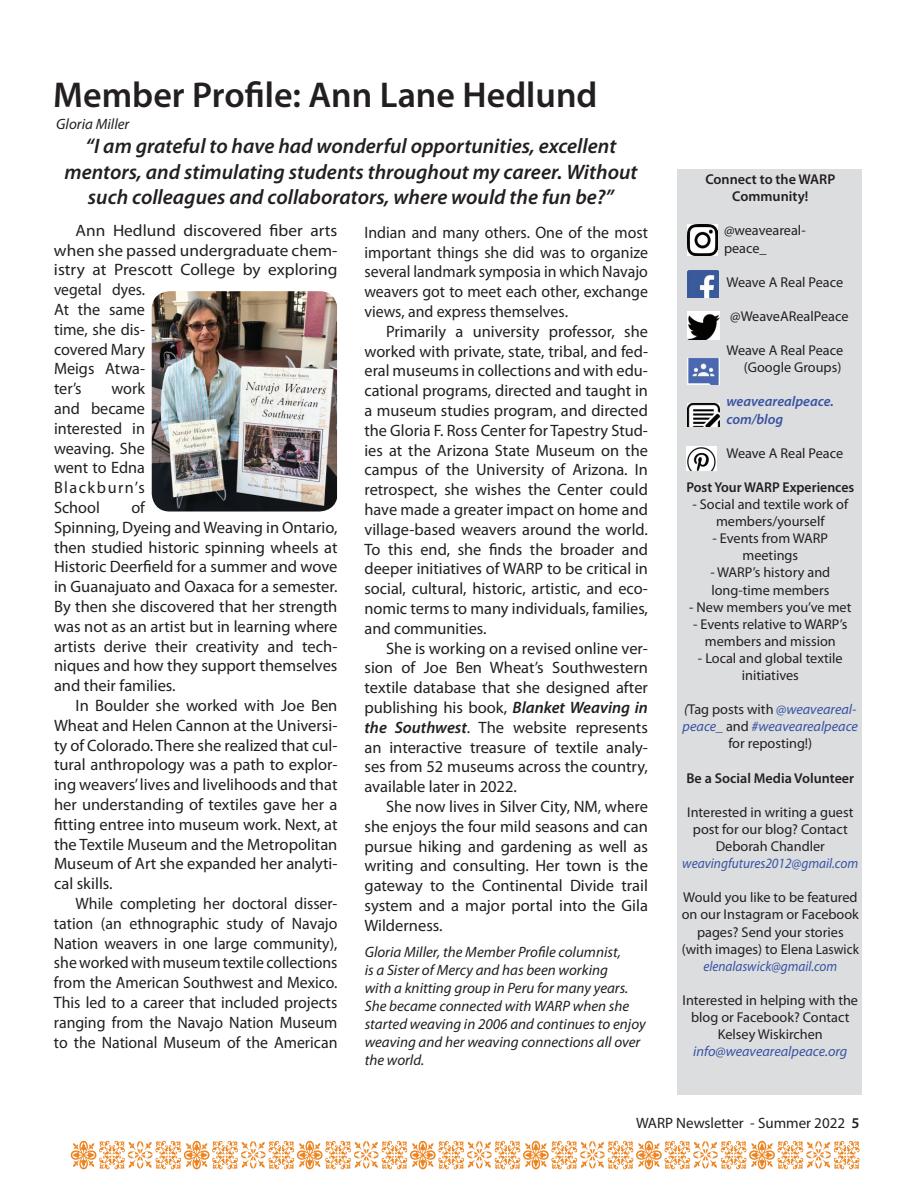
<style>
.page{position:relative;width:918px;height:1188px;background:#fff}
.page>*{position:absolute;margin:0;border:0;box-sizing:border-box;transform-origin:0 0}
.t1{font:600 36px "Myriad Pro";color:#231f20}
.t2{font:italic 600 21px/25.2px "Myriad Pro";color:#231f20;text-align:center}
.t3{font:16.5px/19.8px "Myriad Pro";color:#231f20;text-align:justify}
.t4{font:16.5px/19.8px "Myriad Pro";color:#231f20;text-align:justify;scale:.96 1}
.t5{font:16.5px/19.8px "Myriad Pro";color:#231f20;scale:1.05 1}
.t6{font:italic 15px/18px "Myriad Pro";color:#231f20}
.t7{font:15px "Myriad Pro";color:#231f20}
.t8{font:14.25px/17.1px "Myriad Pro";color:#231f20;text-align:center}
.t9{font:italic 14.25px/17.1px "Myriad Pro";color:#3853a3;text-align:center}
.t10{font:600 14.25px/17.1px "Myriad Pro";color:#231f20;text-align:center}
.t11{font:italic 14.25px "Myriad Pro";color:#3853a3;scale:.94 1}
.t12{font:italic 600 14.25px/17.1px "Myriad Pro";color:#3853a3}
.t13{font:italic 14.25px "Myriad Pro";color:#3853a3;scale:.93 1}
.s1{font-weight:600;font-style:italic}
.s2{color:#231f20}
.s3{font-style:normal;color:#231f20}
.s4{font-weight:600}
</style>
<div class="page">
<svg style="left:71px;top:1141px;width:789px;height:28px"></svg>
<div style="left:677px;top:169px;width:185px;height:926px;background:#dcdddf"></div>
<img style="left:687px;top:225px;width:30px;height:30px">
<img style="left:687px;top:359px;width:33px;height:25px">
<img style="left:687px;top:403px;width:32px;height:24px">
<img style="left:686px;top:446px;width:31px;height:25px">
<img style="left:687px;top:312px;width:33px;height:27px">
<img style="left:687px;top:270px;width:31px;height:28px">
<img style="left:152px;top:291px;width:185px;height:221px">
<h1 class="t1" style="left:53px;top:72px;width:546px">Member Profile: Ann Lane Hedlund</h1>
<p class="t6" style="left:56px;top:115px;width:75px">Gloria Miller</p>
<p class="t2" style="left:64px;top:133px;width:575px">“I am grateful to have had wonderful opportunities, excellent mentors, and stimulating students throughout my career. Without such colleagues and collaborators, where would the fun be?”</p>
<p class="t5" style="left:54px;top:220px;width:272px;text-indent:22px">Ann Hedlund discovered fiber arts when she passed undergraduate chem&shy;istry at Prescott College by exploring vegetal dyes.<br>At the same<br>time, she dis-<br>covered Mary<br>Meigs Atwa-<br>ter’s</p>
<p class="t3" style="left:54px;top:379px;width:93px;text-indent:57px">work and became interested in weaving. She went to Edna Blackburn’s School</p>
<p class="t3" style="left:54px;top:497px;width:285px;text-align:left;text-indent:77px">of<br>Spinning, Dyeing and Weaving in Ontario, then studied historic spinning wheels at Historic Deerfield for a summer and wove in Guanajuato and Oaxaca for a semester.<br>By then she discovered that her strength was not as an artist but in learning where artists derive their creativity and tech&shy;niques and how they support themselves and their families.</p>
<p class="t3" style="left:54px;top:695px;width:285px;text-indent:22px">In Boulder she worked with Joe Ben Wheat and Helen Cannon at the Universi&shy;ty of Colorado. There she realized that cul&shy;tural anthropology was a path to explor&shy;ing weavers’ lives and livelihoods and that her understanding of textiles gave her a fitting entree into museum work. Next, at the Textile Museum and the Metropolitan Museum of Art she expanded her analyti&shy;cal skills.</p>
<p class="t4" style="left:54px;top:893px;width:297px;text-indent:22px">While completing her doctoral disser&shy;tation (an ethnographic study of Navajo Nation weavers in one large community), she worked with museum textile collections from the American Southwest and Mexico.<br>This led to a career that included projects ranging from the Navajo Nation Museum to the National Museum of the American</p>
<p class="t4" style="left:364px;top:222px;width:297px">Indian and many others. One of the most important things she did was to organize several landmark symposia in which Navajo weavers got to meet each other, exchange views, and express themselves.</p>
<p class="t3" style="left:365px;top:321px;width:285px;text-indent:22px">Primarily a university professor, she worked with private, state, tribal, and fed&shy;eral museums in collections and with edu&shy;cational programs, directed and taught in a museum studies program, and directed the Gloria F. Ross Center for Tapestry Stud&shy;ies at the Arizona State Museum on the campus of the University of Arizona. In retrospect, she wishes the Center could have made a greater impact on home and village-based weavers around the world.<br>To this end, she finds the broader and deeper initiatives of WARP to be critical in social, cultural, historic, artistic, and eco&shy;nomic terms to many individuals, families, and communities.</p>
<p class="t3" style="left:365px;top:638px;width:285px;text-indent:22px">She is working on a revised online ver&shy;sion of Joe Ben Wheat’s Southwestern textile database that she designed after publishing his book, <span class="s1">Blanket Weaving in the Southwest</span>. The website represents an interactive treasure of textile analy&shy;ses from 52 museums across the country, available later in 2022.</p>
<p class="t3" style="left:365px;top:796px;width:285px;text-indent:22px">She now lives in Silver City, NM, where she enjoys the four mild seasons and can pursue hiking and gardening as well as writing and consulting. Her town is the gateway to the Continental Divide trail system and a major portal into the Gila Wilderness.</p>
<p class="t6" style="left:365px;top:943px;width:283px">Gloria Miller, the Member Profile columnist,<br>is a Sister of Mercy and has been working<br>with a knitting group in Peru for many years.<br>She became connected with WARP when she started weaving in 2006 and continues to enjoy weaving and her weaving connections all over the world.</p>
<p class="t10" style="left:705px;top:170px;width:131px">Connect to the WARP<br>Community!</p>
<p class="t8" style="left:724px;top:222px;width:83px;text-align:left">@weaveareal&shy;peace_</p>
<p class="t8" style="left:726px;top:273px;width:118px">Weave A Real Peace</p>
<p class="t8" style="left:730px;top:307px;width:120px">@WeaveARealPeace</p>
<p class="t8" style="left:726px;top:342px;width:118px;text-align:right">Weave A Real Peace (Google Groups)</p>
<p class="t12" style="left:726px;top:393px;width:109px">weavearealpeace. com/blog</p>
<p class="t8" style="left:726px;top:444px;width:118px">Weave A Real Peace</p>
<p class="t10" style="left:686px;top:478px;width:169px">Post Your WARP Experiences</p>
<p class="t8" style="left:692px;top:495px;width:157px">- Social and textile work of members/yourself</p>
<p class="t8" style="left:713px;top:530px;width:117px">- Events from WARP meetings</p>
<p class="t8" style="left:710px;top:564px;width:121px;text-align:left">- WARP’s history and long-time members</p>
<p class="t8" style="left:689px;top:598px;width:164px">- New members you’ve met</p>
<p class="t8" style="left:693px;top:615px;width:156px">- Events relative to WARP’s members and mission</p>
<p class="t8" style="left:698px;top:649px;width:146px">- Local and global textile initiatives</p>
<p class="t9" style="left:683px;top:701px;width:177px"><span class="s2">(</span><span class="s3">Tag posts with</span> @weaveareal&shy;peace_ <span class="s3">and</span> #weavearealpeace <span class="s3">for reposting!)</span></p>
<p class="t10" style="left:686px;top:769px;width:169px">Be a Social Media Volunteer</p>
<p class="t8" style="left:687px;top:803px;width:168px">Interested in writing a guest post for our blog? Contact<br>Deborah Chandler</p>
<p class="t11" style="left:682px;top:855px;width:189px">weavingfutures2012@gmail.com</p>
<p class="t8" style="left:682px;top:889px;width:179px">Would you like to be featured on our Instagram or Facebook pages? Send your stories (with images) to Elena Laswick</p>
<p class="t13" style="left:703px;top:957px;width:145px">elenalaswick@gmail.com</p>
<p class="t8" style="left:683px;top:991px;width:177px">Interested in helping with the blog or Facebook? Contact<br>Kelsey Wiskirchen</p>
<p class="t9" style="left:693px;top:1043px;width:156px">info@weavearealpeace.org</p>
<p class="t7" style="left:636px;top:1114px;width:225px">WARP Newsletter - Summer 2022 <span class="s4">5</span></p>
</div>
